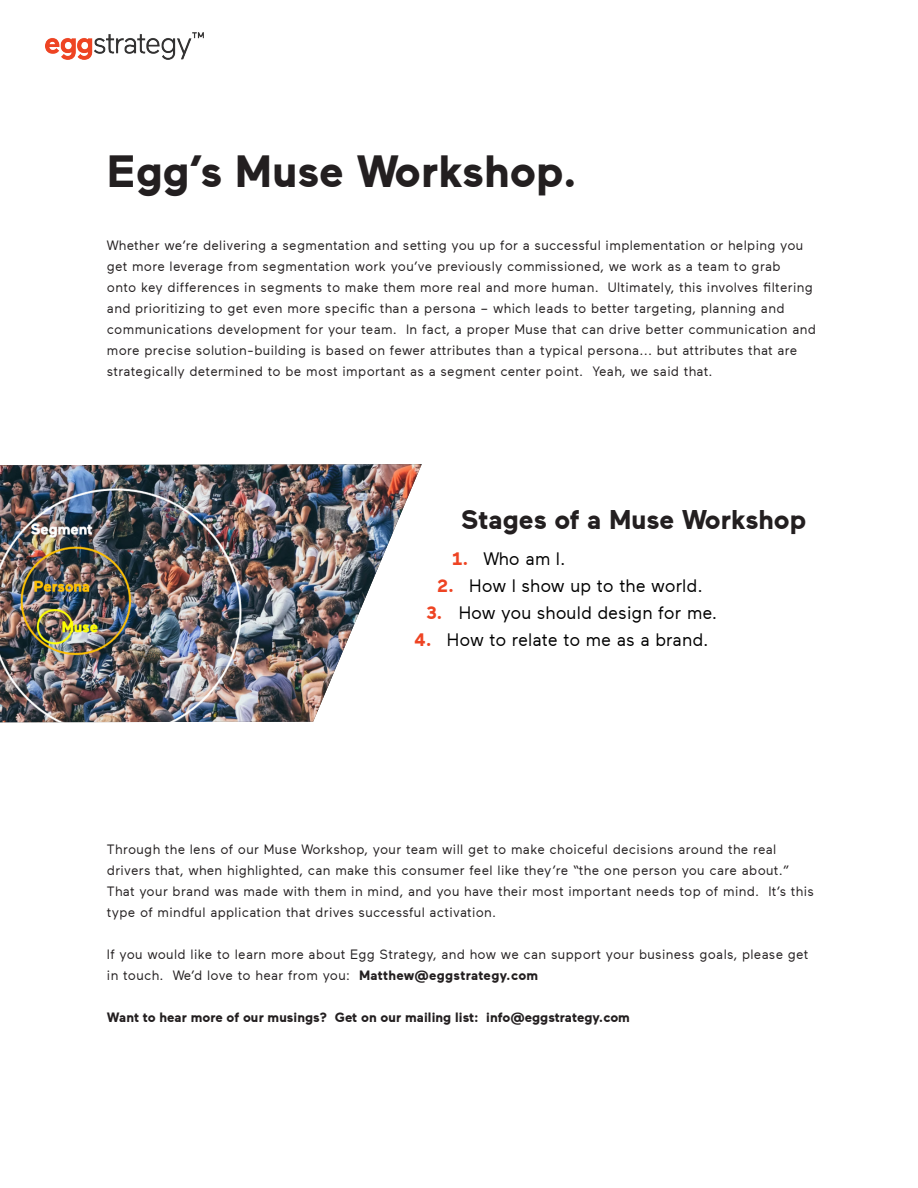
<style>
.page{position:relative;width:918px;height:1188px;background:#fff}
.page>*{position:absolute;margin:0;border:0;box-sizing:border-box;transform-origin:0 0}
.t1{font:700 45px "Maax";color:#231f20}
.t2{font:700 27px "Maax";color:#231f20}
.t3{font:18px "Maax";color:#000}
.t4{font:13.5px/21px "Maax";letter-spacing:.02em;color:#231f20}
.t5{font:700 13.5px "Maax";color:#231f20}
.s1{font-weight:700;color:#ee4423}
.s2{font-weight:700}
</style>
<div class="page">
<img style="left:46px;top:32px;width:158px;height:27px">
<img style="left:0;top:464px;width:422px;height:258px">
<p class="t1" style="left:107px;top:147px;width:472px">Egg’s Muse Workshop.</p>
<p class="t4" style="left:107px;top:235px;width:711px">Whether we’re delivering a segmentation and setting you up for a successful implementation or helping you get more leverage from segmentation work you’ve previously commissioned, we work as a team to grab<br>onto key differences in segments to make them more real and more human. Ultimately, this involves filtering and prioritizing to get even more specific than a persona – which leads to better targeting, planning and communications development for your team. In fact, a proper Muse that can drive better communication and more precise solution-building is based on fewer attributes than a typical persona... but attributes that are strategically determined to be most important as a segment center point. Yeah, we said that.</p>
<p class="t2" style="left:461px;top:505px;width:347px">Stages of a Muse Workshop</p>
<p class="t3" style="left:452px;top:549px;width:115px"><span class="s1">1.</span> Who am I.</p>
<p class="t3" style="left:437px;top:576px;width:267px"><span class="s1">2.</span> How I show up to the world.</p>
<p class="t3" style="left:427px;top:603px;width:292px"><span class="s1">3.</span> How you should design for me.</p>
<p class="t3" style="left:415px;top:630px;width:296px"><span class="s1">4.</span> How to relate to me as a brand.</p>
<p class="t4" style="left:107px;top:839px;width:709px">Through the lens of our Muse Workshop, your team will get to make choiceful decisions around the real drivers that, when highlighted, can make this consumer feel like they’re “the one person you care about.” That your brand was made with them in mind, and you have their most important needs top of mind. It’s this type of mindful application that drives successful activation.</p>
<p class="t4" style="left:107px;top:944px;width:703px">If you would like to learn more about Egg Strategy, and how we can support your business goals, please get in touch. We’d love to hear from you: <span class="s2">Matthew@eggstrategy.com</span></p>
<p class="t5" style="left:107px;top:1010px;width:525px">Want to hear more of our musings? Get on our mailing list: info@eggstrategy.com</p>
</div>
